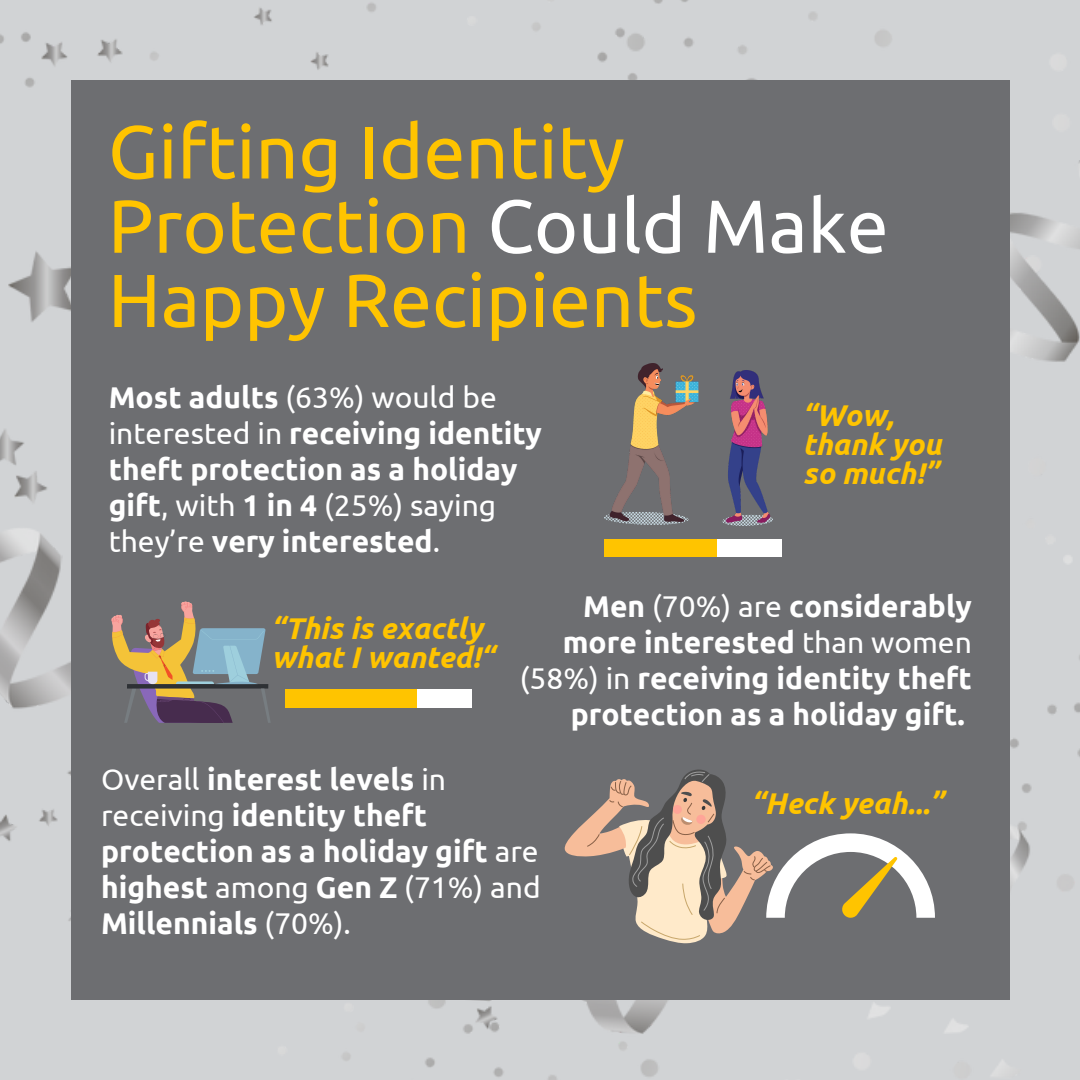
<style>
.page{position:relative;width:1080px;height:1080px;background:#fff}
.page>*{position:absolute;margin:0;border:0;box-sizing:border-box;transform-origin:0 0}
.t1{font:75px/74.4px "Ubuntu";color:#ffc400}
.t2{font:700 30px/36px "Ubuntu";color:#fff}
.t3{font:italic 700 30px/29.4px "Ubuntu";color:#ffc400}
.s1{color:#fff}
.s2{font-weight:400}
</style>
<div class="page">
<img style="left:0;top:0;width:1080px;height:1080px">
<div style="left:71px;top:80px;width:938px;height:920px;background:#6d6e71"></div>
<img style="left:604px;top:364px;width:169px;height:162px">
<svg style="left:111px;top:601px;width:159px;height:122px"></svg>
<div style="left:604px;top:539px;width:178px;height:18px;background:#fff"></div>
<div style="left:604px;top:539px;width:112px;height:18px;background:#ffc400"></div>
<div style="left:285px;top:689px;width:187px;height:19px;background:#fff"></div>
<div style="left:285px;top:689px;width:131px;height:19px;background:#ffc400"></div>
<svg style="left:564px;top:769px;width:371px;height:174px"></svg>
<p class="t1" style="left:108px;top:113px;width:782px">Gifting Identity<br>Protection <span class="s1">Could Make<br></span>Happy Recipients</p>
<p class="t2" style="left:109px;top:379px;width:435px">Most adults <span class="s2">(63%) would be interested in</span> receiving identity theft protection as a holiday gift<span class="s2">, with</span> 1 in 4 <span class="s2">(25%) saying they’re</span> very interested<span class="s2">.</span></p>
<p class="t3" style="left:803px;top:400px;width:140px">“Wow, thank you so much!”</p>
<p class="t3" style="left:272px;top:613px;width:224px">“This is exactly what I wanted!“</p>
<p class="t2" style="left:520px;top:588px;width:454px;text-align:right">Men <span class="s2">(70%) are</span> considerably more interested <span class="s2">than women (58%) in</span> receiving identity theft protection as a holiday gift.</p>
<p class="t2" style="left:101px;top:761px;width:441px"><span class="s2">Overall</span> interest levels <span class="s2">in receiving</span> identity theft protection as a holiday gift <span class="s2">are </span>highest <span class="s2">among</span> Gen Z <span class="s2">(71%) and<br></span>Millennials <span class="s2">(70%).</span></p>
<p class="t3" style="left:751px;top:788px;width:193px">“Heck yeah...”</p>
</div>
